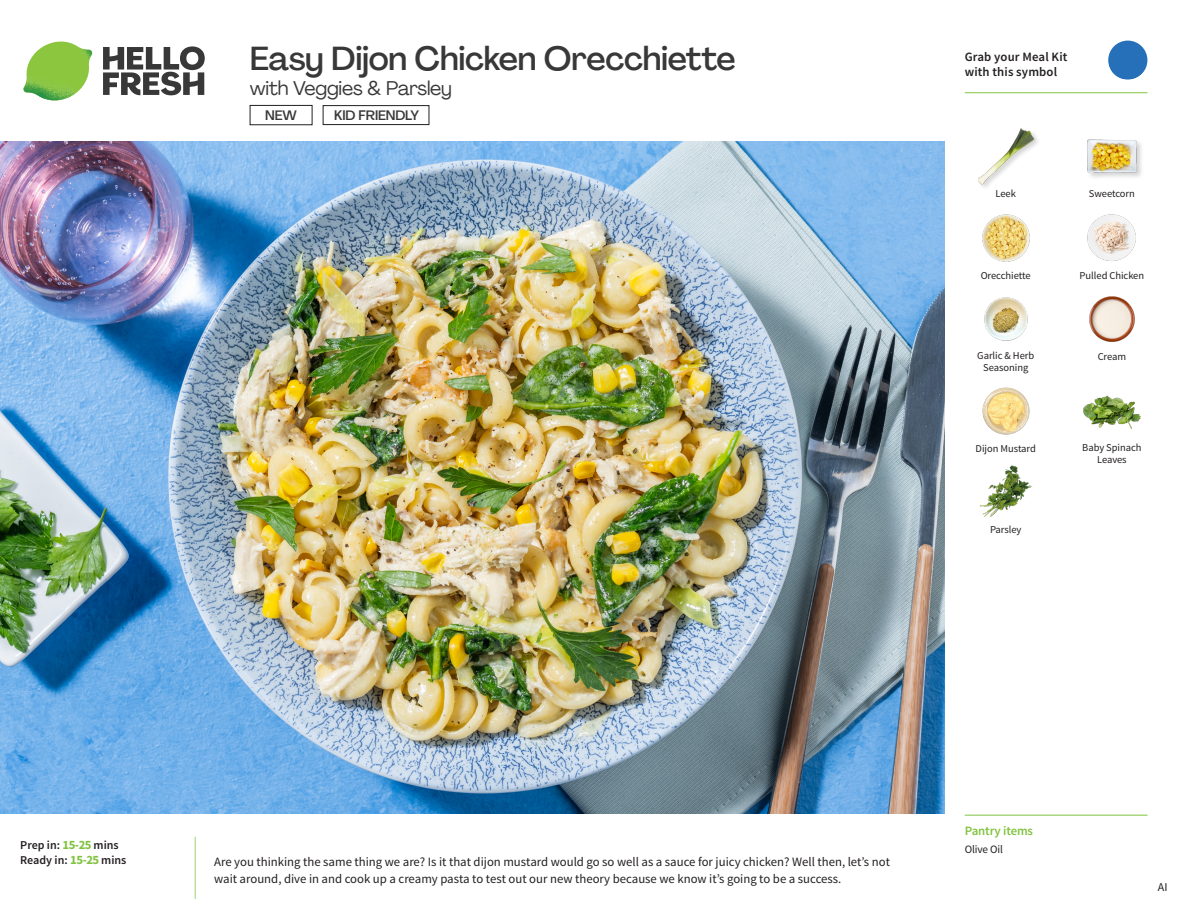
<style>
.page{position:relative;width:1188px;height:918px;background:#fff}
.page>*{position:absolute;margin:0;border:0;box-sizing:border-box;transform-origin:0 0}
._15_Titel_UK{font:500 33px "Agrandir";letter-spacing:-.015em;color:#383839}
._15_Titel_UK-2{font:19.5px "Agrandir";letter-spacing:-.01em;color:#383839}
.t1{font:500 13.5px "Agrandir";letter-spacing:-.01em;color:#383839}
.Step_6_Text_AU{font:12.75px/16.5px "Source Sans Pro";color:#231f20}
.t2{font:600 12.75px/15px "Source Sans Pro";letter-spacing:.01em;color:#231f20}
._04_Headers_Front{font:600 12.75px "Source Sans Pro";letter-spacing:-.01em;color:#81c340}
._04_Intro{font:600 12px "Source Sans Pro";color:#231f20}
.t3{font:12px "Source Sans Pro";color:#231f20}
._05_Pantry{font:11.25px "Source Sans Pro";letter-spacing:-.01em;color:#231f20}
._18_FRONT_ingredients{font:10.5px/12px "Source Sans Pro";letter-spacing:-.005em;color:#231f20;text-align:center}
.s1{font-weight:700;font-size:12.75px;color:#81c340}
</style>
<div class="page">
<svg style="left:103px;top:46px;width:102px;height:49px"></svg>
<img style="left:23px;top:42px;width:69px;height:59px">
<img style="left:0;top:142px;width:945px;height:672px">
<div style="left:250px;top:105px;width:62px;height:20px;border:1px solid #231f20"></div>
<div style="left:323px;top:105px;width:106px;height:20px;border:1px solid #231f20"></div>
<svg style="left:1091px;top:40px;width:57px;height:54px"></svg>
<img style="left:1089px;top:296px;width:46px;height:46px">
<img style="left:1083px;top:395px;width:58px;height:34px">
<img style="left:982px;top:387px;width:48px;height:48px">
<img style="left:980px;top:465px;width:53px;height:52px">
<img style="left:984px;top:297px;width:44px;height:44px">
<img style="left:982px;top:214px;width:48px;height:48px">
<img style="left:1087px;top:214px;width:49px;height:47px">
<img style="left:978px;top:128px;width:56px;height:57px">
<div style="left:1086px;top:138px;width:59px;height:42px;background:#fafafa"></div>
<img style="left:1087px;top:139px;width:54px;height:38px">
<hr style="left:965px;top:815px;width:183px;height:1px;background:#81c340">
<hr style="left:965px;top:92px;width:183px;height:1px;background:#81c340">
<p class="_15_Titel_UK" style="left:250px;top:38px;width:487px">Easy Dijon Chicken Orecchiette</p>
<p class="_15_Titel_UK-2" style="left:250px;top:76px;width:204px">with Veggies &amp; Parsley</p>
<p class="t1" style="left:265px;top:107px;width:33px">NEW</p>
<p class="t1" style="left:334px;top:107px;width:86px">KID FRIENDLY</p>
<p class="t2" style="left:965px;top:50px;width:104px">Grab your Meal Kit with this symbol</p>
<p class="_18_FRONT_ingredients" style="left:996px;top:188px;width:22px">Leek</p>
<p class="_18_FRONT_ingredients" style="left:1089px;top:188px;width:48px">Sweetcorn</p>
<p class="_18_FRONT_ingredients" style="left:981px;top:270px;width:52px">Orecchiette</p>
<p class="_18_FRONT_ingredients" style="left:1080px;top:270px;width:66px">Pulled Chicken</p>
<p class="_18_FRONT_ingredients" style="left:977px;top:350px;width:58px">Garlic &amp; Herb</p>
<p class="_18_FRONT_ingredients" style="left:1098px;top:351px;width:30px">Cream</p>
<p class="_18_FRONT_ingredients" style="left:983px;top:362px;width:47px">Seasoning</p>
<p class="_18_FRONT_ingredients" style="left:976px;top:443px;width:62px">Dijon Mustard</p>
<p class="_18_FRONT_ingredients" style="left:990px;top:524px;width:33px">Parsley</p>
<p class="_18_FRONT_ingredients" style="left:1082px;top:442px;width:61px">Baby Spinach<br>Leaves</p>
<p class="_04_Intro" style="left:20px;top:837px;width:100px">Prep in: <span class="s1">15-25</span> mins</p>
<p class="_04_Intro" style="left:20px;top:852px;width:108px">Ready in: <span class="s1">15-25</span> mins</p>
<p class="Step_6_Text_AU" style="left:214px;top:854px;width:677px">Are you thinking the same thing we are? Is it that dijon mustard would go so well as a sauce for juicy chicken? Well then, let’s not wait around, dive in and cook up a creamy pasta to test out our new theory because we know it’s going to be a success.</p>
<p class="_04_Headers_Front" style="left:965px;top:822px;width:70px">Pantry items</p>
<p class="_05_Pantry" style="left:965px;top:842px;width:40px">Olive Oil</p>
<p class="t3" style="left:1158px;top:879px;width:11px">AI</p>
</div>
